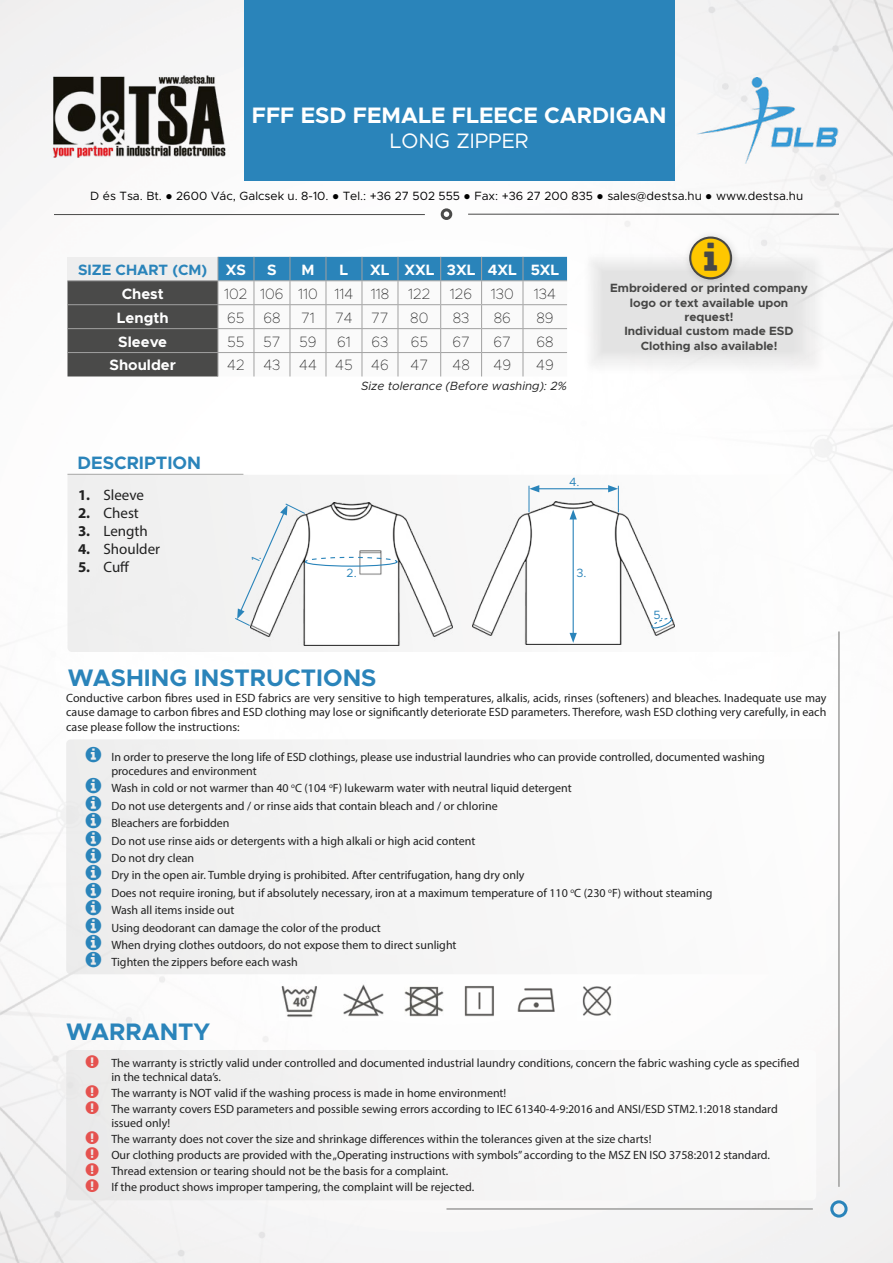
<style>
.page{position:relative;width:893px;height:1263px;background:#fff}
.page>*{position:absolute;margin:0;border:0;box-sizing:border-box;transform-origin:0 0}
.t1{font:700 24px "Metropolis";color:#2a84ba}
.t2{font:700 22.5px "Metropolis";color:#fff}
.t3{font:21px "Metropolis";color:#fff}
.t4{font:700 18px "Metropolis";color:#2a84ba}
.t5{font:100 15px "Metropolis";color:#212121}
.t6{font:700 15px "Metropolis";color:#fff}
.t7{font:15px "Myriad Pro";color:#212121}
.t8{font:700 15px "Metropolis";color:#2a84ba}
.t9{font:12px/15.9px "Myriad Pro";color:#212121}
.t10{font:700 12px/14.4px "Metropolis";color:#474746;text-align:center}
.t11{font:12px "Metropolis";color:#000}
.t12{font:italic 12px "Metropolis";color:#212121}
.t13{font:12px "Metropolis";color:#2a84ba}
.s1{font-family:"Arial";font-weight:900}
.s2{color:#fff}
.s3{font-weight:700}
.s4{color:#2a84ba}
</style>
<div class="page">
<img style="left:0;top:0;width:893px;height:1263px">
<div style="left:441px;top:208px;width:11px;height:12px;border:3px solid #4a4a49;border-radius:50%"></div>
<hr style="left:54px;top:214px;width:371px;height:1px;background:#4a4a49">
<img style="left:445px;top:0;width:448px;height:702px">
<img style="left:0;top:561px;width:448px;height:702px">
<img style="left:44px;top:68px;width:189px;height:95px">
<div style="left:244px;top:0;width:430px;height:181px;background:#2a84ba"></div>
<div style="left:830px;top:1200px;width:18px;height:17px;border:3px solid #2a84ba;border-radius:50%"></div>
<hr style="left:838px;top:631px;width:2px;height:556px;background:#9d9d9c">
<hr style="left:446px;top:1208px;width:367px;height:2px;background:#9d9d9c">
<div style="left:581px;top:250px;width:246px;height:126px;background:#fafafa"></div>
<div style="left:588px;top:257px;width:229px;height:109px;background:#e3e3e3"></div>
<div style="left:683px;top:230px;width:59px;height:59px;background:#000;opacity:.16"></div>
<div style="left:689px;top:237px;width:43px;height:42px;border:2px solid #474746;border-radius:50%"></div>
<svg style="left:67px;top:257px;width:500px;height:119px"></svg>
<div style="left:66px;top:739px;width:760px;height:235px;background:#f5f5f5;border-radius:4px"></div>
<div style="left:66px;top:1050px;width:750px;height:150px;background:#f4f4f4;border-radius:4px"></div>
<img style="left:279px;top:981px;width:40px;height:40px">
<img style="left:343px;top:981px;width:40px;height:40px">
<img style="left:516px;top:985px;width:40px;height:31px">
<img style="left:405px;top:981px;width:39px;height:40px">
<img style="left:577px;top:981px;width:40px;height:40px">
<img style="left:461px;top:981px;width:39px;height:40px">
<img style="left:696px;top:77px;width:143px;height:86px">
<hr style="left:67px;top:474px;width:176px;height:1px;background:#9d9d9c">
<div style="left:67px;top:475px;width:737px;height:177px;background:#f5f5f5"></div>
<img style="left:250px;top:502px;width:202px;height:143px">
<img style="left:473px;top:501px;width:201px;height:143px">
<hr style="left:537px;top:488px;width:73px;height:1px;background:#2a84ba">
<svg style="left:529px;top:485px;width:10px;height:27px"></svg>
<svg style="left:608px;top:485px;width:11px;height:27px"></svg>
<hr style="left:573px;top:517px;width:1px;height:118px;background:#2a84ba">
<svg style="left:570px;top:509px;width:7px;height:10px"></svg>
<svg style="left:570px;top:633px;width:7px;height:10px"></svg>
<svg style="left:651px;top:617px;width:21px;height:12px"></svg>
<svg style="left:691px;top:238px;width:39px;height:39px;background:#585857"></svg>
<svg style="left:86px;top:1085px;width:13px;height:29px"></svg>
<svg style="left:86px;top:1131px;width:13px;height:61px"></svg>
<svg style="left:234px;top:503px;width:164px;height:123px"></svg>
<h2 class="t2" style="left:252px;top:101px;width:416px">FFF ESD FEMALE FLEECE CARDIGAN</h2>
<h3 class="t3" style="left:390px;top:128px;width:140px">LONG ZIPPER</h3>
<p class="t11" style="left:90px;top:188px;width:714px">D és Tsa. Bt. <span class="s1">●</span> 2600 Vác, Galcsek u. 8-10. <span class="s1">●</span> Tel.: +36 27 502 555 <span class="s1">●</span> Fax: +36 27 200 835 <span class="s1">●</span> sales@destsa.hu <span class="s1">●</span> www.destsa.hu</p>
<p class="t8" style="left:78px;top:260px;width:169px">SIZE CHART (CM) <span class="s2">XS</span></p>
<p class="t6" style="left:267px;top:260px;width:11px">S</p>
<p class="t6" style="left:301px;top:260px;width:15px">M</p>
<p class="t6" style="left:340px;top:260px;width:10px">L</p>
<p class="t6" style="left:370px;top:260px;width:191px">XL XXL 3XL 4XL 5XL</p>
<p class="t6" style="left:122px;top:284px;width:44px">Chest</p>
<p class="t5" style="left:224px;top:284px;width:166px">102 106 110 114 118</p>
<p class="t5" style="left:408px;top:284px;width:24px">122</p>
<p class="t5" style="left:450px;top:284px;width:65px">126 130</p>
<p class="t5" style="left:534px;top:284px;width:24px">134</p>
<p class="t6" style="left:117px;top:308px;width:53px">Length</p>
<p class="t5" style="left:227px;top:308px;width:55px">65 68</p>
<p class="t5" style="left:301px;top:308px;width:15px">71</p>
<p class="t5" style="left:335px;top:308px;width:55px">74 77</p>
<p class="t5" style="left:410px;top:308px;width:20px">80</p>
<p class="t5" style="left:453px;top:308px;width:18px">83</p>
<p class="t5" style="left:494px;top:308px;width:19px">86</p>
<p class="t5" style="left:536px;top:308px;width:19px">89</p>
<p class="t6" style="left:118px;top:332px;width:50px">Sleeve</p>
<p class="t5" style="left:227px;top:332px;width:91px">55 57 59</p>
<p class="t5" style="left:337px;top:332px;width:15px">61</p>
<p class="t5" style="left:371px;top:332px;width:18px">63</p>
<p class="t5" style="left:411px;top:332px;width:19px">65</p>
<p class="t5" style="left:452px;top:332px;width:19px">67</p>
<p class="t5" style="left:493px;top:332px;width:19px">67</p>
<p class="t5" style="left:536px;top:332px;width:19px">68</p>
<p class="t6" style="left:110px;top:356px;width:68px">Shoulder</p>
<p class="t5" style="left:227px;top:356px;width:163px">42 43 44 45 46</p>
<p class="t5" style="left:410px;top:356px;width:19px">47</p>
<p class="t5" style="left:452px;top:356px;width:19px">48</p>
<p class="t5" style="left:493px;top:356px;width:19px">49</p>
<p class="t5" style="left:536px;top:356px;width:19px">49</p>
<p class="t12" style="left:361px;top:378px;width:207px">Size tolerance (Before washing): 2%</p>
<p class="t10" style="left:610px;top:281px;width:199px">Embroidered or printed company logo or text available upon request!<br>Individual custom made ESD<br>Clothing also available!</p>
<h3 class="t4" style="left:78px;top:452px;width:125px">DESCRIPTION</h3>
<p class="t7" style="left:78px;top:486px;width:68px"><span class="s3">1.</span> Sleeve</p>
<p class="t7" style="left:78px;top:504px;width:62px"><span class="s3">2.</span> Chest</p>
<p class="t7" style="left:78px;top:522px;width:71px"><span class="s3">3.</span> Length</p>
<p class="t7" style="left:78px;top:540px;width:84px"><span class="s3">4.</span> Shoulder</p>
<p class="t7" style="left:78px;top:558px;width:53px"><span class="s3">5.</span> Cuff</p>
<p class="t13" style="left:347px;top:566px;width:12px">2.</p>
<h1 class="t1" style="left:68px;top:663px;width:310px">WASHING INSTRUCTIONS</h1>
<p class="t13" style="left:569px;top:474px;width:12px">4.</p>
<p class="t13" style="left:576px;top:566px;width:12px">3.</p>
<p class="t13" style="left:653px;top:607px;width:12px">5.</p>
<p class="t9" style="left:66px;top:691px;width:762px;line-height:14.4px;text-align:justify">Conductive carbon fibres used in ESD fabrics are very sensitive to high temperatures, alkalis, acids, rinses (softeners) and bleaches. Inadequate use may cause damage to carbon fibres and ESD clothing may lose or significantly deteriorate ESD parameters. Therefore, wash ESD clothing very carefully, in each case please follow the instructions:</p>
<p class="t9" style="left:111px;top:749px;width:655px;line-height:14.4px;text-indent:-25px"><span class="s4">❑</span> In order to preserve the long life of ESD clothings, please use industrial laundries who can provide controlled, documented washing procedures and environment</p>
<p class="t9" style="left:86px;top:780px;width:487px"><span class="s4">❑</span> Wash in cold or not warmer than 40 <sup>o</sup>C (104 <sup>o</sup>F) lukewarm water with neutral liquid detergent</p>
<p class="t9" style="left:86px;top:798px;width:413px"><span class="s4">❑</span> Do not use detergents and / or rinse aids that contain bleach and / or chlorine</p>
<p class="t9" style="left:86px;top:815px;width:145px"><span class="s4">❑</span> Bleachers are forbidden</p>
<p class="t9" style="left:86px;top:832px;width:391px"><span class="s4">❑</span> Do not use rinse aids or detergents with a high alkali or high acid content</p>
<p class="t9" style="left:86px;top:850px;width:110px"><span class="s4">❑</span> Do not dry clean</p>
<p class="t9" style="left:86px;top:867px;width:440px"><span class="s4">❑</span> Dry in the open air. Tumble drying is prohibited. After centrifugation, hang dry only</p>
<p class="t9" style="left:86px;top:885px;width:628px"><span class="s4">❑</span> Does not require ironing, but if absolutely necessary, iron at a maximum temperature of 110 <sup>o</sup>C (230 <sup>o</sup>F) without steaming</p>
<p class="t9" style="left:86px;top:902px;width:150px"><span class="s4">❑</span> Wash all items inside out</p>
<p class="t9" style="left:86px;top:919px;width:297px"><span class="s4">❑</span> Using deodorant can damage the color of the product</p>
<p class="t9" style="left:86px;top:937px;width:372px"><span class="s4">❑</span> When drying clothes outdoors, do not expose them to direct sunlight</p>
<p class="t9" style="left:86px;top:954px;width:214px"><span class="s4">❑</span> Tighten the zippers before each wash</p>
<h1 class="t1" style="left:66px;top:1016px;width:146px">WARRANTY</h1>
<p class="t9" style="left:111px;top:1055px;width:690px;line-height:14.4px">The warranty is strictly valid under controlled and documented industrial laundry conditions, concern the fabric washing cycle as specified in the technical data’s.</p>
<p class="t9" style="left:111px;top:1085px;width:668px">The warranty is NOT valid if the washing process is made in home environment!<br>The warranty covers ESD parameters and possible sewing errors according to IEC 61340-4-9:2016 and ANSI/ESD STM2.1:2018 standard</p>
<p class="t9" style="left:111px;top:1115px;width:660px">issued only!<br>The warranty does not cover the size and shrinkage differences within the tolerances given at the size charts!<br>Our clothing products are provided with the „Operating instructions with symbols” according to the MSZ EN ISO 3758:2012 standard.<br>Thread extension or tearing should not be the basis for a complaint.<br>If the product shows improper tampering, the complaint will be rejected.</p>
</div>
